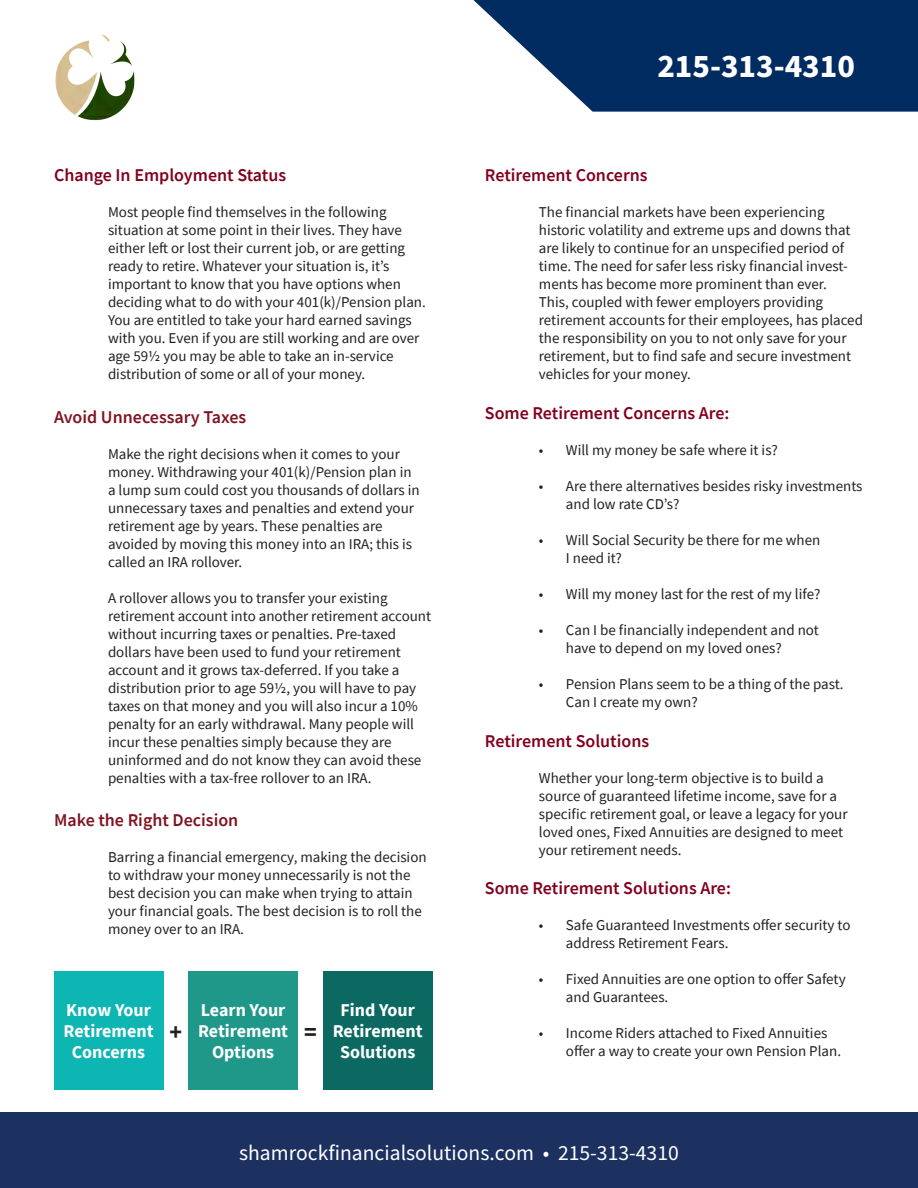
<style>
.page{position:relative;width:918px;height:1188px;background:#fff}
.page>*{position:absolute;margin:0;border:0;box-sizing:border-box;transform-origin:0 0}
.t1{font:700 33px "Source Sans Pro";color:#fff}
.t2{font:700 24px "Source Sans Pro";color:#231f20}
.t3{font:21.6px "Source Sans Pro";color:#fff}
.t4{font:600 18px "Source Sans Pro";color:#82011e}
.t5{font:700 18px "Source Sans Pro";color:#fff}
.t6{font:600 18px "Source Sans Pro";color:#811321}
.t7{font:15px/18px "Source Sans Pro";color:#231f20}
</style>
<div class="page">
<div style="left:0;top:1112px;width:918px;height:76px;background:#1c3160"></div>
<svg style="left:473px;top:0;width:445px;height:112px;fill:#002c62"></svg>
<div style="left:54px;top:971px;width:109px;height:119px;background:#0db5b3"></div>
<div style="left:323px;top:971px;width:109px;height:119px;background:#0b6962"></div>
<div style="left:189px;top:971px;width:109px;height:119px;background:#1f988a"></div>
<img style="left:55px;top:35px;width:80px;height:86px">
<p class="t4" style="left:54px;top:164px;width:234px">Change In Employment Status</p>
<p class="t7" style="left:108px;top:203px;width:280px">Most people find themselves in the following</p>
<p class="t7" style="left:108px;top:221px;width:319px">situation at some point in their lives. They have either left or lost their current job, or are getting ready to retire. Whatever your situation is, it’s important to know that you have options when deciding what to do with your 401(k)/Pension plan.<br>You are entitled to take your hard earned savings with you. Even if you are still working and are over age 59½ you may be able to take an in-service</p>
<p class="t7" style="left:108px;top:365px;width:259px">distribution of some or all of your money.</p>
<p class="t6" style="left:54px;top:405px;width:194px">Avoid Unnecessary Taxes</p>
<p class="t7" style="left:108px;top:444px;width:313px">Make the right decisions when it comes to your money. Withdrawing your 401(k)/Pension plan in a lump sum could cost you thousands of dollars in unnecessary taxes and penalties and extend your retirement age by years. These penalties are</p>
<p class="t7" style="left:108px;top:534px;width:306px">avoided by moving this money into an IRA; this is called an IRA rollover.</p>
<p class="t7" style="left:108px;top:588px;width:325px">A rollover allows you to transfer your existing retirement account into another retirement account without incurring taxes or penalties. Pre-taxed dollars have been used to fund your retirement account and it grows tax-deferred. If you take a distribution prior to age 59½, you will have to pay taxes on that money and you will also incur a 10% penalty for an early withdrawal. Many people will incur these penalties simply because they are uninformed and do not know they can avoid these penalties with a tax-free rollover to an IRA.</p>
<p class="t6" style="left:54px;top:808px;width:186px">Make the Right Decision</p>
<p class="t7" style="left:108px;top:848px;width:320px">Barring a financial emergency, making the decision to withdraw your money unnecessarily is not the best decision you can make when trying to attain your financial goals. The best decision is to roll the money over to an IRA.</p>
<p class="t5" style="left:66px;top:998px;width:86px">Know Your</p>
<p class="t5" style="left:63px;top:1019px;width:92px">Retirement</p>
<p class="t5" style="left:72px;top:1040px;width:75px">Concerns</p>
<p class="t5" style="left:201px;top:998px;width:86px">Learn Your</p>
<p class="t5" style="left:198px;top:1019px;width:92px">Retirement</p>
<p class="t5" style="left:212px;top:1040px;width:64px">Options</p>
<p class="t2" style="left:170px;top:1015px;width:14px">+</p>
<p class="t2" style="left:304px;top:1015px;width:14px">=</p>
<p class="t5" style="left:341px;top:998px;width:76px">Find Your</p>
<p class="t5" style="left:333px;top:1019px;width:92px">Retirement</p>
<p class="t5" style="left:340px;top:1040px;width:77px">Solutions</p>
<p class="t1" style="left:657px;top:44px;width:199px">215-313-4310</p>
<p class="t4" style="left:485px;top:164px;width:164px">Retirement Concerns</p>
<p class="t7" style="left:539px;top:203px;width:326px">The financial markets have been experiencing historic volatility and extreme ups and downs that are likely to continue for an unspecified period of time. The need for safer less risky financial invest&shy;ments has become more prominent than ever.<br>This, coupled with fewer employers providing retirement accounts for their employees, has placed the responsibility on you to not only save for your retirement, but to find safe and secure investment vehicles for your money.</p>
<p class="t4" style="left:485px;top:401px;width:246px">Some Retirement Concerns Are:</p>
<p class="t7" style="left:539px;top:441px;width:240px">• Will my money be safe where it is?</p>
<p class="t7" style="left:566px;top:477px;width:298px;text-indent:-27px">• Are there alternatives besides risky investments and low rate CD’s?</p>
<p class="t7" style="left:566px;top:531px;width:256px;text-indent:-27px">• Will Social Security be there for me when<br>I need it?</p>
<p class="t7" style="left:539px;top:585px;width:283px">• Will my money last for the rest of my life?</p>
<p class="t7" style="left:566px;top:621px;width:254px;text-indent:-27px">• Can I be financially independent and not have to depend on my loved ones?</p>
<p class="t7" style="left:566px;top:675px;width:279px;text-indent:-27px">• Pension Plans seem to be a thing of the past.<br>Can I create my own?</p>
<p class="t4" style="left:485px;top:729px;width:166px">Retirement Solutions</p>
<p class="t7" style="left:539px;top:768px;width:310px">Whether your long-term objective is to build a source of guaranteed lifetime income, save for a specific retirement goal, or leave a legacy for your loved ones, Fixed Annuities are designed to meet your retirement needs.</p>
<p class="t4" style="left:485px;top:876px;width:248px">Some Retirement Solutions Are:</p>
<p class="t7" style="left:566px;top:916px;width:286px;text-indent:-27px">• Safe Guaranteed Investments offer security to address Retirement Fears.</p>
<p class="t7" style="left:566px;top:970px;width:281px;text-indent:-27px">• Fixed Annuities are one option to offer Safety and Guarantees.</p>
<p class="t7" style="left:566px;top:1024px;width:277px;text-indent:-27px">• Income Riders attached to Fixed Annuities offer a way to create your own Pension Plan.</p>
<p class="t3" style="left:239px;top:1139px;width:441px">shamrockfinancialsolutions.com • 215-313-4310</p>
</div>
